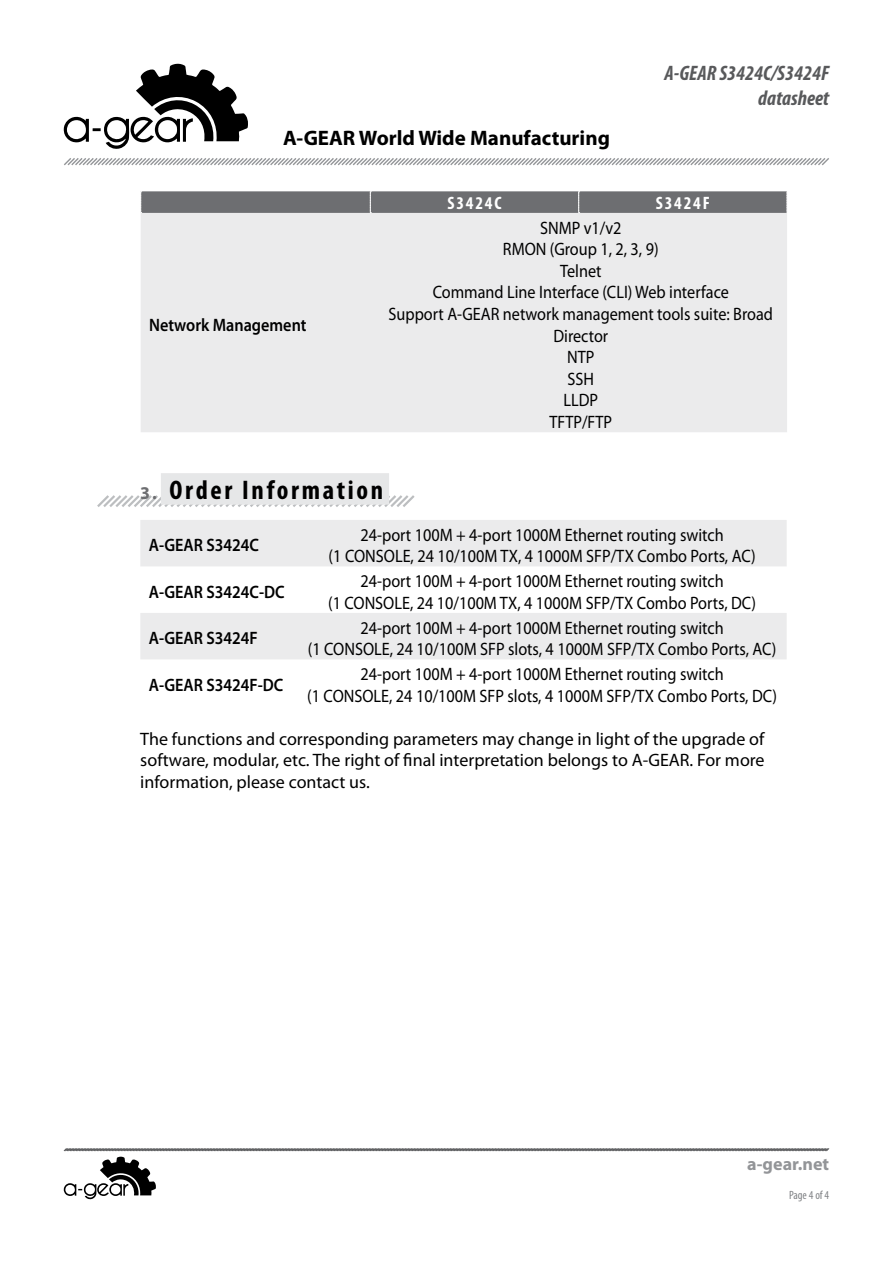
<style>
.page{position:relative;width:893px;height:1263px;background:#fff}
.page>*{position:absolute;margin:0;border:0;box-sizing:border-box;transform-origin:0 0}
.podzag{font:700 condensed 27px "Myriad Pro";letter-spacing:.1em;color:#000}
.t1{font:italic 700 condensed 21px/25.2px "Myriad Pro";color:#58595b;text-align:right}
.t2{font:700 21px "Myriad Pro";color:#000}
.table_values{font:18px/21.6px "Myriad Pro";color:#000;text-align:center;scale:.9 1}
.main_text{font:18px/21.6px "Myriad Pro";color:#000;text-align:justify}
.table_parameters{font:600 18px "Myriad Pro";color:#000;scale:.9 1}
.table_header{font:700 condensed 18px "Myriad Pro";letter-spacing:.1em;color:#fff}
.t3{font:700 18px "Myriad Pro";color:#939598}
.t4{font:condensed 12px "Myriad Pro";color:#808285}
.s1{font-stretch:normal;font-size:18px;color:#6d6e71}
</style>
<div class="page">
<svg style="left:97px;top:495px;width:318px;height:12px"></svg>
<div style="left:161px;top:473px;width:228px;height:32px;background:#e6e7e8"></div>
<div style="left:141px;top:213px;width:646px;height:219px;background:#ebebec"></div>
<svg style="left:140px;top:191px;width:647px;height:22px;background:#707174"></svg>
<svg style="left:140px;top:520px;width:647px;height:139px;fill:#ebebec"></svg>
<svg style="left:63px;top:1148px;width:767px;height:51px"></svg>
<svg style="left:64px;top:158px;width:765px;height:8px"></svg>
<svg style="left:64px;top:64px;width:184px;height:85px"></svg>
<p class="t2" style="left:283px;top:124px;width:328px">A-GEAR World Wide Manufacturing</p>
<p class="t1" style="left:664px;top:60px;width:166px">A-GEAR S3424C/S3424F datasheet</p>
<p class="table_parameters" style="left:149px;top:313px;width:176px">Network Management</p>
<p class="table_header" style="left:448px;top:191px;width:55px">S3424C</p>
<p class="table_header" style="left:656px;top:191px;width:55px">S3424F</p>
<p class="table_values" style="left:540px;top:216px;width:92px">SNMP v1/v2</p>
<p class="table_values" style="left:503px;top:238px;width:174px">RMON (Group 1, 2, 3, 9)</p>
<p class="table_values" style="left:560px;top:260px;width:47px">Telnet</p>
<p class="table_values" style="left:433px;top:281px;width:331px">Command Line Interface (CLI) Web interface</p>
<p class="table_values" style="left:389px;top:303px;width:429px">Support A-GEAR network management tools suite: Broad<br>Director</p>
<p class="table_values" style="left:567px;top:346px;width:32px">NTP</p>
<p class="table_values" style="left:568px;top:368px;width:31px">SSH</p>
<p class="table_values" style="left:563px;top:389px;width:40px">LLDP</p>
<p class="table_values" style="left:549px;top:411px;width:71px">TFTP/FTP</p>
<p class="podzag" style="left:140px;top:473px;width:244px"><span class="s1">3.</span> Order Information</p>
<p class="table_parameters" style="left:149px;top:534px;width:124px">A-GEAR S3424C</p>
<p class="table_values" style="left:329px;top:523px;width:476px">24-port 100M + 4-port 1000M Ethernet routing switch<br>(1 CONSOLE, 24 10/100M TX, 4 1000M SFP/TX Combo Ports, AC)</p>
<p class="table_parameters" style="left:149px;top:580px;width:152px">A-GEAR S3424C-DC</p>
<p class="table_values" style="left:328px;top:570px;width:477px">24-port 100M + 4-port 1000M Ethernet routing switch<br>(1 CONSOLE, 24 10/100M TX, 4 1000M SFP/TX Combo Ports, DC)</p>
<p class="table_parameters" style="left:149px;top:627px;width:123px">A-GEAR S3424F</p>
<p class="table_values" style="left:308px;top:616px;width:522px">24-port 100M + 4-port 1000M Ethernet routing switch<br>(1 CONSOLE, 24 10/100M SFP slots, 4 1000M SFP/TX Combo Ports, AC)</p>
<p class="table_parameters" style="left:149px;top:673px;width:151px">A-GEAR S3424F-DC</p>
<p class="table_values" style="left:307px;top:663px;width:523px">24-port 100M + 4-port 1000M Ethernet routing switch<br>(1 CONSOLE, 24 10/100M SFP slots, 4 1000M SFP/TX Combo Ports, DC)</p>
<p class="main_text" style="left:140px;top:727px;width:626px">The functions and corresponding parameters may change in light of the upgrade of software, modular, etc. The right of final interpretation belongs to A-GEAR. For more information, please contact us.</p>
<p class="t3" style="left:747px;top:1152px;width:83px">a-gear.net</p>
<p class="t4" style="left:789px;top:1188px;width:42px">Раge 4 of 4</p>
</div>
